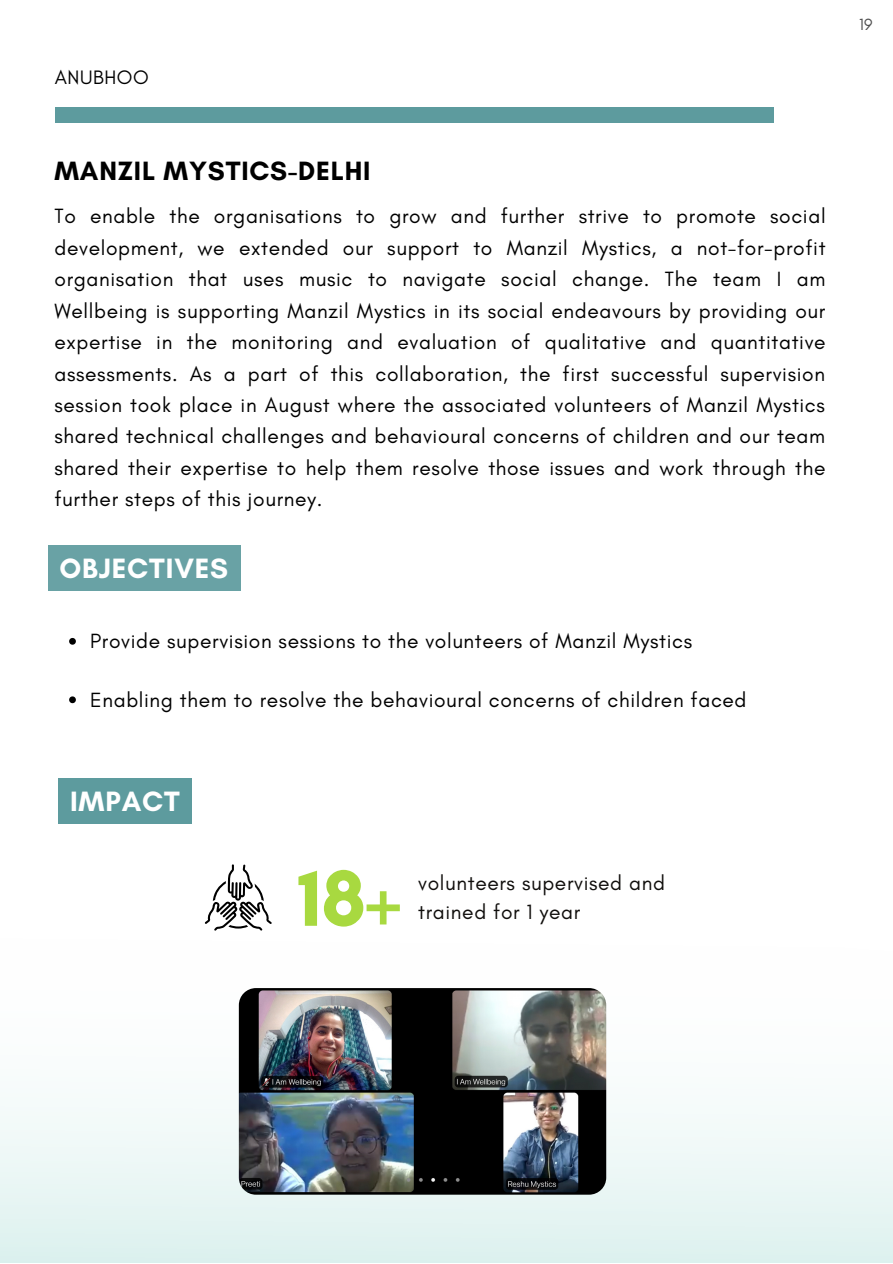
<style>
.page{position:relative;width:893px;height:1264px;background:#fff}
.page>*{position:absolute;margin:0;border:0;box-sizing:border-box;transform-origin:0 0}
.t1{font:700 81px "Glacial Indifference";color:#a8d940}
.t2{font:700 28.5px "Glacial Indifference";letter-spacing:.03em;color:#fff}
.t3{font:700 27px "Glacial Indifference";letter-spacing:.03em;color:#000}
.t4{font:21px/31.5px "Glacial Indifference";letter-spacing:.03em;color:#000;text-align:justify}
.t5{font:21px/29.2px "Glacial Indifference";letter-spacing:.03em;color:#100e0c}
.t6{font:19.8px "Glacial Indifference";letter-spacing:.03em;color:#000}
.t7{font:16.5px "Glacial Indifference";color:#4f4f4f}
</style>
<div class="page">
<div style="left:55px;top:108px;width:718px;height:15px;background:#5d9b9e"></div>
<svg style="left:0;top:703px;width:892px;height:559px"></svg>
<img style="left:239px;top:988px;width:367px;height:206px;border-radius:17px">
<svg style="left:205px;top:864px;width:67px;height:66px"></svg>
<svg style="left:69px;top:638px;width:7px;height:6px"></svg>
<svg style="left:69px;top:696px;width:7px;height:7px"></svg>
<div style="left:48px;top:546px;width:192px;height:45px;background:#69a2a5"></div>
<div style="left:58px;top:778px;width:134px;height:45px;background:#5d9b9e"></div>
<p class="t6" style="left:55px;top:65px;width:95px">ANUBHOO</p>
<p class="t3" style="left:54px;top:154px;width:317px">MANZIL MYSTICS-DELHI</p>
<p class="t4" style="left:54px;top:200px;width:772px">To enable the organisations to grow and further strive to promote social development, we extended our support to Manzil Mystics, a not-for-profit organisation that uses music to navigate social change. The team I am Wellbeing is supporting Manzil Mystics in its social endeavours by providing our expertise in the monitoring and evaluation of qualitative and quantitative assessments. As a part of this collaboration, the first successful supervision session took place in August where the associated volunteers of Manzil Mystics shared technical challenges and behavioural concerns of children and our team shared their expertise to help them resolve those issues and work through the further steps of this journey.</p>
<h2 class="t2" style="left:59px;top:551px;width:170px">OBJECTIVES</h2>
<p class="t4" style="left:90px;top:625px;width:603px">Provide supervision sessions to the volunteers of Manzil Mystics</p>
<p class="t4" style="left:90px;top:683px;width:658px">Enabling them to resolve the behavioural concerns of children faced</p>
<h2 class="t2" style="left:70px;top:783px;width:111px">IMPACT</h2>
<h1 class="t1" style="left:297px;top:848px;width:105px">18+</h1>
<p class="t5" style="left:418px;top:867px;width:248px">volunteers supervised and trained for 1 year</p>
<p class="t7" style="left:859px;top:15px;width:15px">19</p>
</div>
